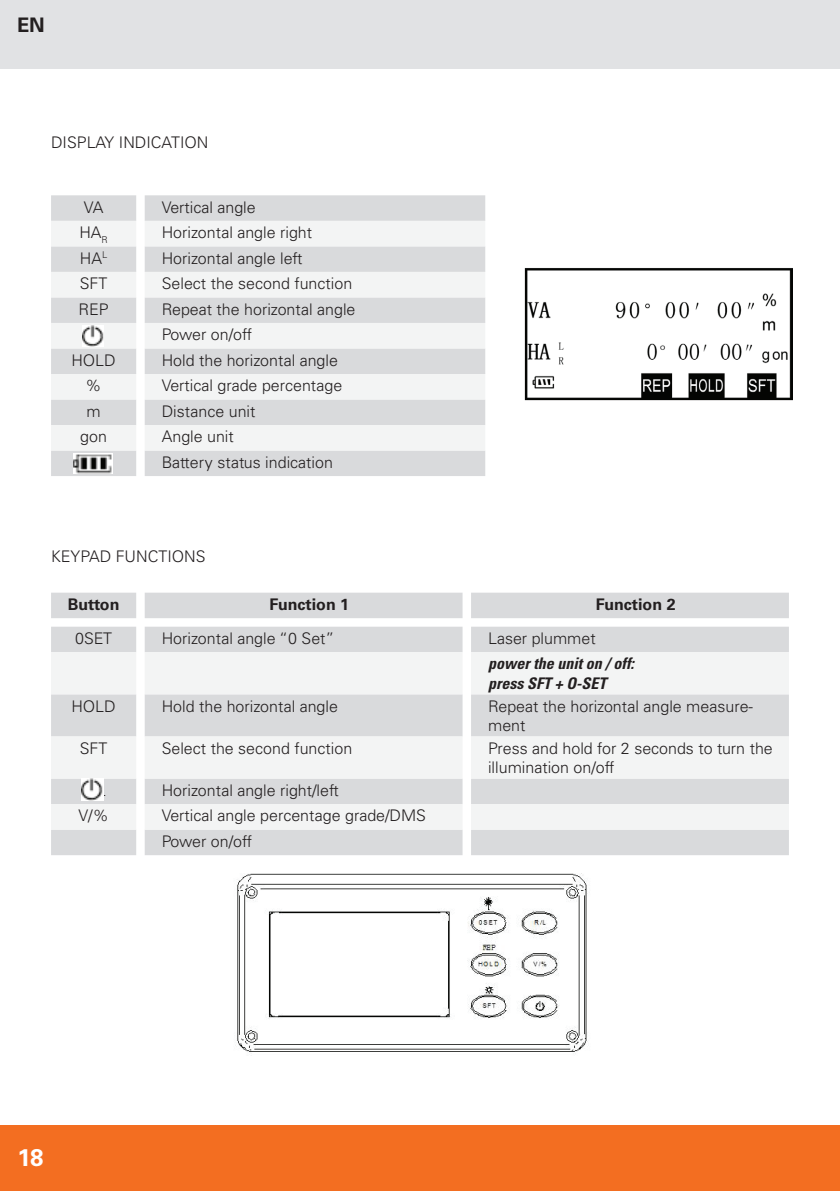
<style>
.page{position:relative;width:840px;height:1191px;background:#fff}
.page>*{position:absolute;margin:0;border:0;box-sizing:border-box;transform-origin:0 0}
.t1{font:700 24px "Univers LT Std";color:#fff}
.t2{font:700 20px "Univers LT Std";color:#231f20}
.t3{font:300 16px/25.6px "Univers LT Std";color:#231f20}
.t4{font:italic 700 condensed 16px/19.2px "Univers LT Std";color:#231f20}
.t5{font:700 16px "Univers LT Std";color:#231f20}
</style>
<div class="page">
<div style="left:0;top:1125px;width:839px;height:66px;background:#f36e21"></div>
<div style="left:0;top:0;width:839px;height:68px;background:#e1e2e4"></div>
<img style="left:524px;top:268px;width:267px;height:133px">
<div style="left:51px;top:195px;width:434px;height:281px;background:#d9dadc"></div>
<svg style="left:51px;top:221px;width:434px;height:229px;fill:#f3f4f4"></svg>
<img style="left:73px;top:454px;width:39px;height:19px">
<img style="left:82px;top:325px;width:22px;height:22px">
<img style="left:237px;top:873px;width:351px;height:181px">
<svg style="left:51px;top:592px;width:737px;height:263px;background:#dedfe0"></svg>
<svg style="left:51px;top:652px;width:737px;height:177px;fill:#f3f4f4"></svg>
<img style="left:82px;top:778px;width:21px;height:22px">
<p class="t2" style="left:17px;top:13px;width:29px">EN</p>
<p class="t3" style="left:51px;top:129px;width:159px">DISPLAY INDICATION</p>
<p class="t3" style="left:84px;top:194px;width:21px">VA</p>
<p class="t3" style="left:162px;top:194px;width:95px">Vertical angle</p>
<p class="t3" style="left:79px;top:220px;width:30px">HA<sub>R</sub></p>
<p class="t3" style="left:162px;top:220px;width:152px">Horizontal angle right</p>
<p class="t3" style="left:80px;top:245px;width:29px">HA<sup>L</sup></p>
<p class="t3" style="left:162px;top:245px;width:142px">Horizontal angle left</p>
<p class="t3" style="left:80px;top:271px;width:29px">SFT</p>
<p class="t3" style="left:162px;top:271px;width:192px">Select the second function</p>
<p class="t3" style="left:78px;top:296px;width:32px">REP</p>
<p class="t3" style="left:162px;top:296px;width:195px">Repeat the horizontal angle<br>Power on/off</p>
<p class="t3" style="left:71px;top:347px;width:46px">HOLD</p>
<p class="t3" style="left:162px;top:347px;width:178px">Hold the horizontal angle</p>
<p class="t3" style="left:86px;top:373px;width:17px">%</p>
<p class="t3" style="left:162px;top:373px;width:182px">Vertical grade percentage</p>
<p class="t3" style="left:86px;top:398px;width:16px">m</p>
<p class="t3" style="left:162px;top:398px;width:95px">Distance unit</p>
<p class="t3" style="left:80px;top:424px;width:28px">gon</p>
<p class="t3" style="left:162px;top:424px;width:173px">Angle unit<br>Battery status indication</p>
<p class="t3" style="left:51px;top:543px;width:156px">KEYPAD FUNCTIONS</p>
<p class="t5" style="left:68px;top:595px;width:53px">Button</p>
<p class="t5" style="left:269px;top:595px;width:81px">Function 1</p>
<p class="t5" style="left:595px;top:595px;width:81px">Function 2</p>
<p class="t3" style="left:75px;top:625px;width:38px">0SET</p>
<p class="t3" style="left:162px;top:625px;width:174px">Horizontal angle “0 Set”</p>
<p class="t3" style="left:488px;top:625px;width:109px">Laser plummet</p>
<p class="t4" style="left:488px;top:654px;width:147px">power the unit on / off: press SFT + O-SET</p>
<p class="t3" style="left:71px;top:693px;width:46px">HOLD</p>
<p class="t3" style="left:162px;top:693px;width:178px">Hold the horizontal angle</p>
<p class="t3" style="left:488px;top:696px;width:266px;line-height:19.2px">Repeat the horizontal angle measure&shy;ment</p>
<p class="t3" style="left:80px;top:735px;width:29px">SFT</p>
<p class="t3" style="left:162px;top:735px;width:192px">Select the second function</p>
<p class="t3" style="left:488px;top:738px;width:286px;line-height:19.2px">Press and hold for 2 seconds to turn the illumination on/off</p>
<p class="t3" style="left:162px;top:777px;width:178px">Horizontal angle right/left</p>
<p class="t3" style="left:78px;top:803px;width:32px">V/%</p>
<p class="t3" style="left:162px;top:803px;width:266px">Vertical angle percentage grade/DMS<br>Power on/off</p>
<h1 class="t1" style="left:17px;top:1143px;width:28px">18</h1>
</div>
